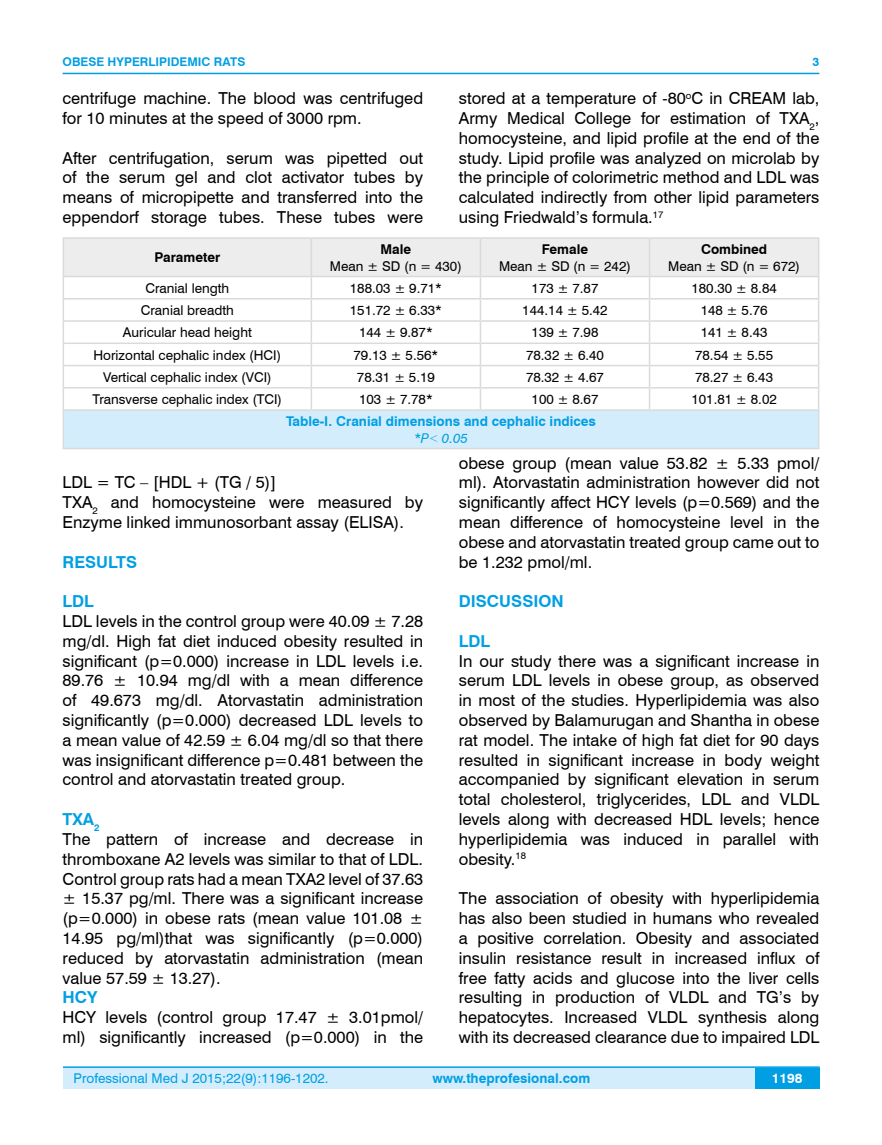
<style>
.page{position:relative;width:882px;height:1145px;background:#fff}
.page>*{position:absolute;margin:0;border:0;box-sizing:border-box;transform-origin:0 0}
.t1{font:16.5px/19.8px "Swiss 721 BT";color:#000;text-align:justify}
.t2{font:700 16.5px "Swiss 721 BT";color:#009fe3}
.t3{font:13.5px "Swiss 721 BT";color:#000}
.t4{font:700 13.5px/16.2px "Swiss 721 BT";color:#009fe3;text-align:center}
.t5{font:13.5px "Swiss 721 BT";color:#009fe3}
.t6{font:700 13.5px "Swiss 721 BT";color:#000}
.t7{font:700 13.5px "Swiss 721 BT";color:#fff}
.t8{font:700 12px "Swiss 721 BT";color:#009fe3}
.s1{font-weight:400;font-style:italic}
.s2{font-family:"Times New Roman";font-weight:400;font-style:italic}
.s3{font-weight:700;color:#009fe3}
</style>
<div class="page">
<div style="left:63px;top:1067px;width:756px;height:21px;background:#d4edfc"></div>
<hr style="left:63px;top:1066px;width:756px;height:2px;background:#009fe3">
<div style="left:754px;top:1068px;width:65px;height:20px;background:#009fe3"></div>
<hr style="left:63px;top:73px;width:756px;height:1px;background:#009fe3">
<div style="left:63px;top:410px;width:755px;height:38px;background:#d4edfc"></div>
<hr style="left:63px;top:237px;width:248px;height:2px;background:#dadada">
<hr style="left:311px;top:237px;width:169px;height:2px;background:#dadada">
<hr style="left:480px;top:237px;width:169px;height:2px;background:#dadada">
<hr style="left:649px;top:237px;width:170px;height:2px;background:#dadada">
<hr style="left:817px;top:239px;width:2px;height:37px;background:#dadada">
<hr style="left:649px;top:276px;width:170px;height:1px;background:#dadada">
<hr style="left:817px;top:277px;width:2px;height:21px;background:#dadada">
<hr style="left:649px;top:298px;width:170px;height:1px;background:#dadada">
<hr style="left:817px;top:299px;width:2px;height:21px;background:#dadada">
<hr style="left:649px;top:320px;width:170px;height:2px;background:#dadada">
<hr style="left:817px;top:322px;width:2px;height:20px;background:#dadada">
<hr style="left:649px;top:342px;width:170px;height:2px;background:#dadada">
<hr style="left:817px;top:344px;width:2px;height:21px;background:#dadada">
<hr style="left:649px;top:365px;width:170px;height:1px;background:#dadada">
<hr style="left:817px;top:366px;width:2px;height:21px;background:#dadada">
<svg style="left:63px;top:239px;width:755px;height:170px"></svg>
<hr style="left:311px;top:387px;width:169px;height:1px;background:#dadada">
<hr style="left:310px;top:388px;width:2px;height:21px;background:#dadada">
<hr style="left:480px;top:387px;width:169px;height:1px;background:#dadada">
<hr style="left:479px;top:388px;width:2px;height:21px;background:#dadada">
<hr style="left:649px;top:387px;width:170px;height:1px;background:#dadada">
<hr style="left:648px;top:388px;width:2px;height:21px;background:#dadada">
<hr style="left:817px;top:388px;width:2px;height:21px;background:#dadada">
<hr style="left:63px;top:409px;width:248px;height:2px;background:#dadada">
<hr style="left:63px;top:411px;width:1px;height:37px;background:#dadada">
<hr style="left:311px;top:409px;width:169px;height:2px;background:#dadada">
<hr style="left:480px;top:409px;width:169px;height:2px;background:#dadada">
<hr style="left:649px;top:409px;width:170px;height:2px;background:#dadada">
<hr style="left:817px;top:411px;width:2px;height:37px;background:#dadada">
<hr style="left:63px;top:448px;width:248px;height:1px;background:#dadada">
<hr style="left:311px;top:448px;width:169px;height:1px;background:#dadada">
<hr style="left:480px;top:448px;width:169px;height:1px;background:#dadada">
<hr style="left:649px;top:448px;width:170px;height:1px;background:#dadada">
<p class="t8" style="left:63px;top:53px;width:184px">OBESE HYPERLIPIDEMIC RATS</p>
<p class="t1" style="left:63px;top:88px;width:362px">centrifuge machine. The blood was centrifuged for 10 minutes at the speed of 3000 rpm.</p>
<p class="t1" style="left:63px;top:147px;width:362px">After centrifugation, serum was pipetted out of the serum gel and clot activator tubes by means of micropipette and transferred into the eppendorf storage tubes. These tubes were</p>
<p class="t8" style="left:812px;top:53px;width:8px">3</p>
<p class="t1" style="left:458px;top:88px;width:362px">stored at a temperature of -80<sup>o</sup>C in CREAM lab, Army Medical College for estimation of TXA<sub>2</sub>, homocysteine, and lipid profile at the end of the study. Lipid profile was analyzed on microlab by the principle of colorimetric method and LDL was calculated indirectly from other lipid parameters using Friedwald’s formula.<sup>17</sup></p>
<p class="t6" style="left:154px;top:248px;width:67px">Parameter</p>
<p class="t6" style="left:380px;top:240px;width:32px">Male</p>
<p class="t3" style="left:330px;top:256px;width:133px">Mean ± SD (n = 430)</p>
<p class="t6" style="left:541px;top:240px;width:48px">Female</p>
<p class="t3" style="left:499px;top:256px;width:133px">Mean ± SD (n = 242)</p>
<p class="t6" style="left:700px;top:240px;width:68px">Combined</p>
<p class="t3" style="left:667px;top:256px;width:133px">Mean ± SD (n = 672)</p>
<p class="t3" style="left:145px;top:279px;width:85px">Cranial length</p>
<p class="t3" style="left:349px;top:279px;width:94px">188.03 ± 9.71*</p>
<p class="t3" style="left:531px;top:279px;width:68px">173 ± 7.87</p>
<p class="t3" style="left:691px;top:279px;width:87px">180.30 ± 8.84</p>
<p class="t3" style="left:141px;top:301px;width:94px">Cranial breadth</p>
<p class="t3" style="left:349px;top:301px;width:94px">151.72 ± 6.33*</p>
<p class="t3" style="left:522px;top:301px;width:87px">144.14 ± 5.42</p>
<p class="t3" style="left:700px;top:301px;width:68px">148 ± 5.76</p>
<p class="t3" style="left:123px;top:323px;width:130px">Auricular head height</p>
<p class="t3" style="left:359px;top:323px;width:75px">144 ± 9.87*</p>
<p class="t3" style="left:531px;top:323px;width:68px">139 ± 7.98</p>
<p class="t3" style="left:700px;top:323px;width:68px">141 ± 8.43</p>
<p class="t3" style="left:93px;top:345px;width:189px">Horizontal cephalic index (HCI)</p>
<p class="t3" style="left:353px;top:345px;width:86px">79.13 ± 5.56*</p>
<p class="t3" style="left:525px;top:345px;width:79px">78.32 ± 6.40</p>
<p class="t3" style="left:694px;top:345px;width:79px">78.54 ± 5.55</p>
<p class="t3" style="left:103px;top:368px;width:170px">Vertical cephalic index (VCI)</p>
<p class="t3" style="left:357px;top:368px;width:79px">78.31 ± 5.19</p>
<p class="t3" style="left:525px;top:368px;width:79px">78.32 ± 4.67</p>
<p class="t3" style="left:694px;top:368px;width:79px">78.27 ± 6.43</p>
<p class="t3" style="left:93px;top:390px;width:191px">Transverse cephalic index (TCI)</p>
<p class="t3" style="left:359px;top:390px;width:75px">103 ± 7.78*</p>
<p class="t3" style="left:531px;top:390px;width:68px">100 ± 8.67</p>
<p class="t3" style="left:691px;top:390px;width:87px">101.81 ± 8.02</p>
<p class="t4" style="left:286px;top:413px;width:311px">Table-I. Cranial dimensions and cephalic indices <span class="s1">*P</span><span class="s2">˂</span> <span class="s1">0.05</span></p>
<p class="t1" style="left:63px;top:472px;width:362px;text-align:left">LDL = TC – [HDL + (TG / 5)]<br>TXA<sub>2</sub> and homocysteine were measured by<br>Enzyme linked immunosorbant assay (ELISA).</p>
<p class="t2" style="left:63px;top:550px;width:76px">RESULTS</p>
<p class="t2" style="left:63px;top:590px;width:33px">LDL</p>
<p class="t1" style="left:63px;top:610px;width:362px">LDL levels in the control group were 40.09 ± 7.28 mg/dl. High fat diet induced obesity resulted in significant (p=0.000) increase in LDL levels i.e.<br>89.76 ± 10.94 mg/dl with a mean difference of 49.673 mg/dl. Atorvastatin administration significantly (p=0.000) decreased LDL levels to a mean value of 42.59 ± 6.04 mg/dl so that there was insignificant difference p=0.481 between the control and atorvastatin treated group.</p>
<p class="t1" style="left:63px;top:808px;width:362px;text-align:left"><span class="s3">TXA</span><sub>2<br></sub>The pattern of increase and decrease in thromboxane A2 levels was similar to that of LDL.<br>Control group rats had a mean TXA2 level of 37.63 ± 15.37 pg/ml. There was a significant increase (p=0.000) in obese rats (mean value 101.08 ± 14.95 pg/ml)that was significantly (p=0.000) reduced by atorvastatin administration (mean value 57.59 ± 13.27).</p>
<p class="t2" style="left:63px;top:986px;width:36px">HCY</p>
<p class="t1" style="left:63px;top:1006px;width:362px">HCY levels (control group 17.47 ± 3.01pmol/ ml) significantly increased (p=0.000) in the</p>
<p class="t1" style="left:458px;top:452px;width:362px">obese group (mean value 53.82 ± 5.33 pmol/ ml). Atorvastatin administration however did not significantly affect HCY levels (p=0.569) and the mean difference of homocysteine level in the obese and atorvastatin treated group came out to be 1.232 pmol/ml.</p>
<p class="t2" style="left:458px;top:590px;width:106px">DISCUSSION</p>
<p class="t2" style="left:458px;top:629px;width:33px">LDL</p>
<p class="t1" style="left:458px;top:650px;width:362px">In our study there was a significant increase in serum LDL levels in obese group, as observed in most of the studies. Hyperlipidemia was also observed by Balamurugan and Shantha in obese rat model. The intake of high fat diet for 90 days resulted in significant increase in body weight accompanied by significant elevation in serum total cholesterol, triglycerides, LDL and VLDL levels along with decreased HDL levels; hence hyperlipidemia was induced in parallel with obesity.<sup>18</sup></p>
<p class="t1" style="left:458px;top:888px;width:362px">The association of obesity with hyperlipidemia has also been studied in humans who revealed a positive correlation. Obesity and associated insulin resistance result in increased influx of free fatty acids and glucose into the liver cells resulting in production of VLDL and TG’s by hepatocytes. Increased VLDL synthesis along with its decreased clearance due to impaired LDL</p>
<p class="t5" style="left:74px;top:1069px;width:256px">Professional Med J 2015;22(9):1196-1202.</p>
<p class="t4" style="left:432px;top:1069px;width:159px">www.theprofesional.com</p>
<p class="t7" style="left:771px;top:1069px;width:32px">1198</p>
</div>
